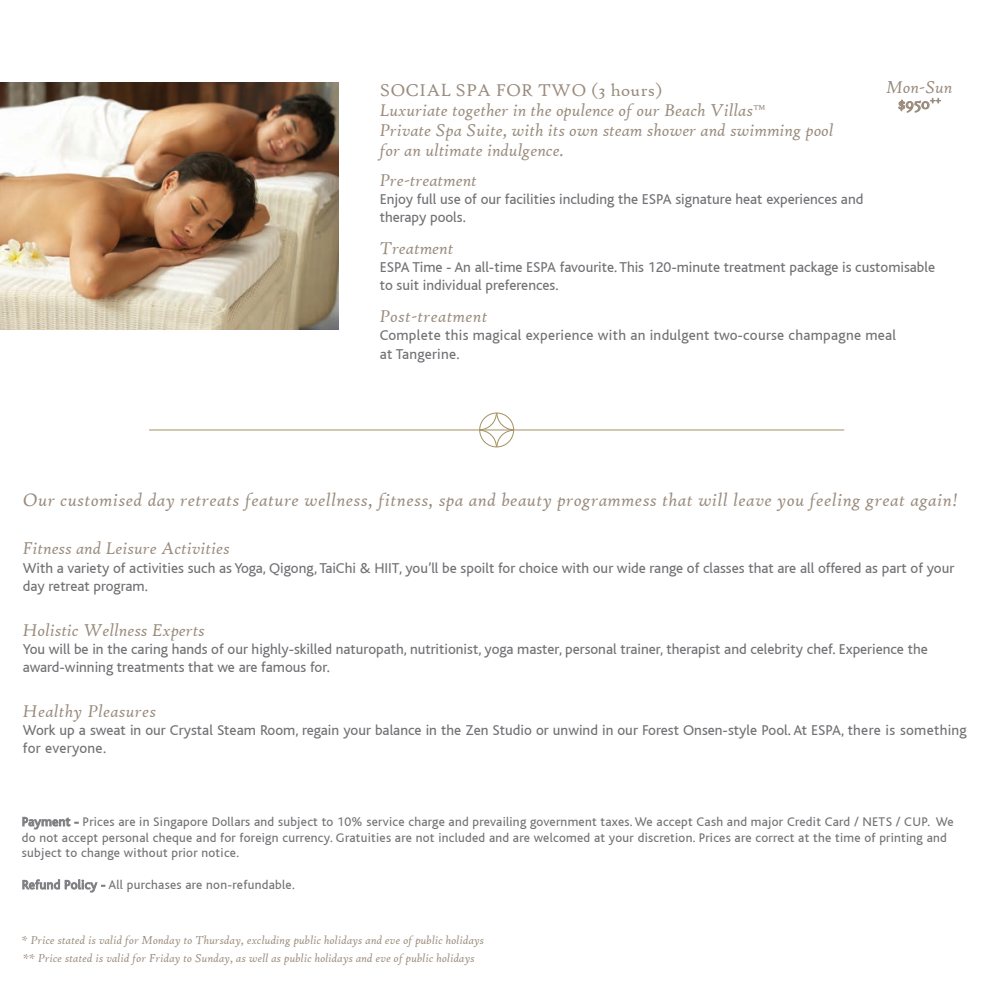
<style>
.page{position:relative;width:993px;height:993px;background:#fff}
.page>*{position:absolute;margin:0;border:0;box-sizing:border-box;transform-origin:0 0}
.t1{font:italic 19.25px "High Tower Text";letter-spacing:.02em;color:#998b7d}
.t2{font:italic 18.2px/19.9px "High Tower Text";color:#998b7d}
.t3{font:italic 18.2px "High Tower Text";letter-spacing:.02em;color:#998b7d}
.t4{font:15.05px/18.2px "Bliss";color:#717074}
.t5{font:15.05px/18.2px "Bliss";letter-spacing:.02em;color:#717074}
.t6{font:13.12px/15.8px "Bliss";letter-spacing:.02em;color:#717074}
.t7{font:italic 12.25px/17.5px "High Tower Text";color:#998b7d}
.s1{font-style:normal}
.s2{font-size:14px}
</style>
<div class="page">
<svg style="left:22px;top:816px;width:56px;height:13px"></svg>
<svg style="left:22px;top:879px;width:83px;height:13px"></svg>
<img style="left:0;top:83px;width:338px;height:246px">
<hr style="left:149px;top:429px;width:694px;height:1px;background:#a29161">
<svg style="left:479px;top:414px;width:34px;height:33px"></svg>
<div style="left:479px;top:412px;width:35px;height:35px;border:1px solid #a29161;border-radius:50%"></div>
<svg style="left:898px;top:98px;width:42px;height:15px"></svg>
<p class="t2" style="left:886px;top:79px;width:68px;line-height:15.9px;text-align:center">Mon-Sun <span class="s1">$950</span><sup>++</sup></p>
<p class="t2" style="left:379px;top:80px;width:455px"><span class="s1">SOCIAL SPA FOR TWO (3 hours)<br></span>Luxuriate together in the opulence of our Beach Villas<span class="s2">™<br></span>Private Spa Suite, with its own steam shower and swimming pool for an ultimate indulgence.</p>
<p class="t2" style="left:379px;top:170px;width:99px">Pre-treatment</p>
<p class="t4" style="left:379px;top:190px;width:485px">Enjoy full use of our facilities including the ESPA signature heat experiences and therapy pools.</p>
<p class="t2" style="left:379px;top:238px;width:75px">Treatment</p>
<p class="t4" style="left:379px;top:258px;width:556px">ESPA Time - An all-time ESPA favourite. This 120-minute treatment package is customisable to suit individual preferences.</p>
<p class="t3" style="left:379px;top:305px;width:109px">Post-treatment</p>
<p class="t5" style="left:379px;top:326px;width:517px">Complete this magical experience with an indulgent two-course champagne meal at Tangerine.</p>
<p class="t1" style="left:23px;top:488px;width:935px">Our customised day retreats feature wellness, fitness, spa and beauty programmess that will leave you feeling great again!</p>
<p class="t2" style="left:23px;top:538px;width:208px">Fitness and Leisure Activities</p>
<p class="t4" style="left:23px;top:558px;width:932px">With a variety of activities such as Yoga, Qigong, TaiChi &amp; HIIT, you’ll be spoilt for choice with our wide range of classes that are all offered as part of your day retreat program.</p>
<p class="t2" style="left:23px;top:619px;width:184px">Holistic Wellness Experts</p>
<p class="t4" style="left:23px;top:640px;width:906px">You will be in the caring hands of our highly-skilled naturopath, nutritionist, yoga master, personal trainer, therapist and celebrity chef. Experience the award-winning treatments that we are famous for.</p>
<p class="t3" style="left:23px;top:700px;width:135px">Healthy Pleasures</p>
<p class="t4" style="left:23px;top:721px;width:945px">Work up a sweat in our Crystal Steam Room, regain your balance in the Zen Studio or unwind in our Forest Onsen-style Pool. At ESPA, there is something for everyone.</p>
<p class="t6" style="left:22px;top:813px;width:933px">Payment - Prices are in Singapore Dollars and subject to 10% service charge and prevailing government taxes. We accept Cash and major Credit Card / NETS / CUP. We do not accept personal cheque and for foreign currency. Gratuities are not included and are welcomed at your discretion. Prices are correct at the time of printing and subject to change without prior notice.</p>
<p class="t6" style="left:22px;top:876px;width:274px">Refund Policy - All purchases are non-refundable.</p>
<p class="t7" style="left:22px;top:931px;width:464px">* Price stated is valid for Monday to Thursday, excluding public holidays and eve of public holidays ** Price stated is valid for Friday to Sunday, as well as public holidays and eve of public holidays</p>
</div>
